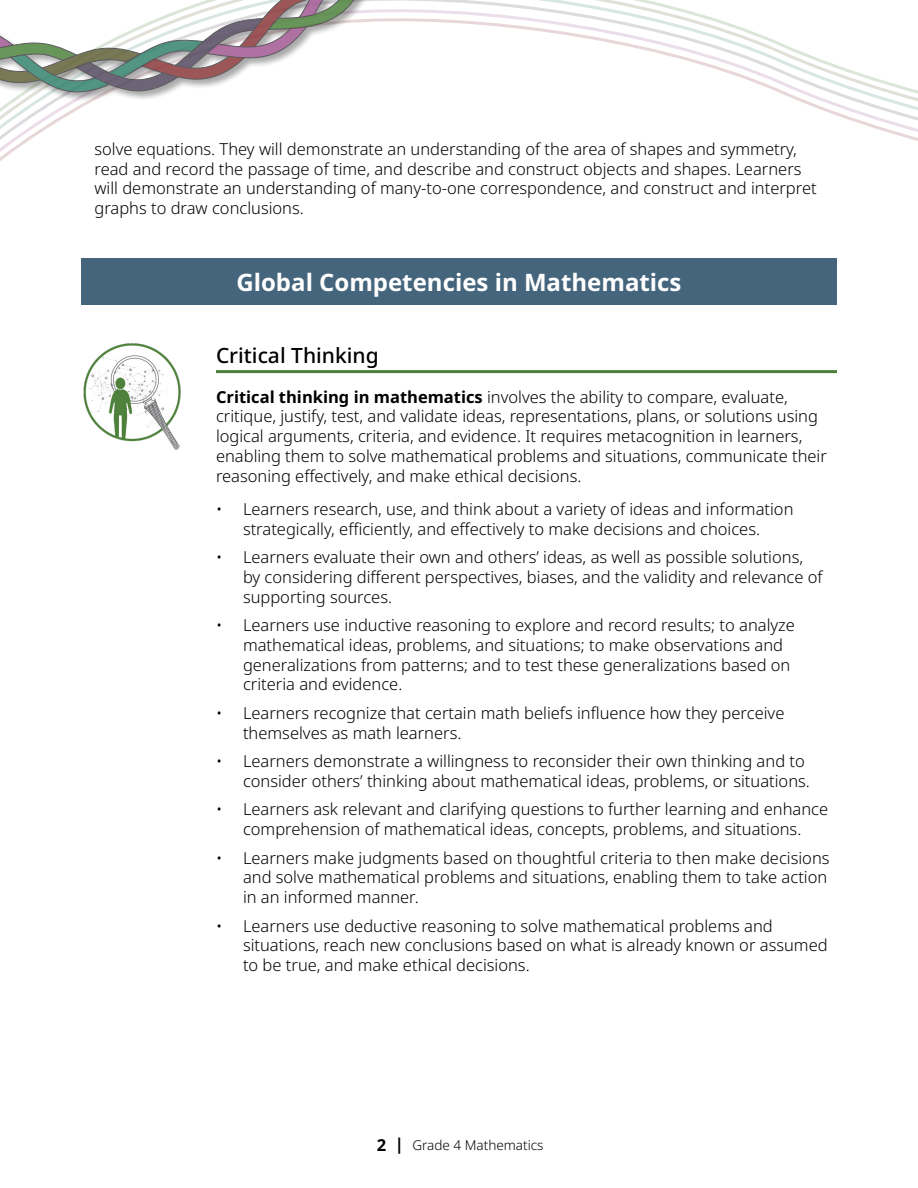
<style>
.page{position:relative;width:918px;height:1188px;background:#fff}
.page>*{position:absolute;margin:0;border:0;box-sizing:border-box;transform-origin:0 0}
.H2_White{font:700 24px "Noto Sans";color:#fff}
.H3_Competency_critical_thinking{font:500 21px "Noto Sans";color:#000}
.Paragraph_Comepetencies{font:300 16.5px/19.8px "Noto Sans";color:#000}
.Paragraph{font:300 16.5px/19.8px "Noto Sans";color:#000}
.t1{font:300 13.5px "Noto Sans";color:#000}
.s1{font-weight:700}
.s2{font-weight:700;font-size:16.5px}
</style>
<div class="page">
<svg style="left:0;top:0;width:918px;height:161px"></svg>
<div style="left:0;top:0;width:515px;height:102px;background:#000;opacity:.4"></div>
<svg style="left:0;top:0;width:407px;height:96px"></svg>
<div style="left:81px;top:258px;width:756px;height:46px;background:#45657d"></div>
<hr style="left:216px;top:370px;width:621px;height:3px;background:#4d823c">
<img style="left:83px;top:343px;width:98px;height:107px">
<p class="Paragraph" style="left:94px;top:139px;width:724px">solve equations. They will demonstrate an understanding of the area of shapes and symmetry, read and record the passage of time, and describe and construct objects and shapes. Learners will demonstrate an understanding of many-to-one correspondence, and construct and interpret graphs to draw conclusions.</p>
<h2 class="H2_White" style="left:236px;top:265px;width:447px">Global Competencies in Mathematics</h2>
<h3 class="H3_Competency_critical_thinking" style="left:216px;top:341px;width:164px">Critical Thinking</h3>
<p class="Paragraph_Comepetencies" style="left:216px;top:387px;width:612px"><span class="s1">Critical thinking in mathematics</span> involves the ability to compare, evaluate, critique, justify, test, and validate ideas, representations, plans, or solutions using logical arguments, criteria, and evidence. It requires metacognition in learners, enabling them to solve mathematical problems and situations, communicate their reasoning effectively, and make ethical decisions.</p>
<p class="Paragraph_Comepetencies" style="left:216px;top:499px;width:579px;text-align:center">• Learners research, use, and think about a variety of ideas and information strategically, efficiently, and effectively to make decisions and choices.</p>
<p class="Paragraph_Comepetencies" style="left:243px;top:548px;width:581px;text-indent:-27px">• Learners evaluate their own and others’ ideas, as well as possible solutions, by considering different perspectives, biases, and the validity and relevance of supporting sources.</p>
<p class="Paragraph_Comepetencies" style="left:243px;top:616px;width:554px;text-indent:-27px">• Learners use inductive reasoning to explore and record results; to analyze mathematical ideas, problems, and situations; to make observations and generalizations from patterns; and to test these generalizations based on criteria and evidence.</p>
<p class="Paragraph_Comepetencies" style="left:243px;top:703px;width:543px;text-indent:-27px">• Learners recognize that certain math beliefs influence how they perceive themselves as math learners.</p>
<p class="Paragraph_Comepetencies" style="left:243px;top:752px;width:568px;text-indent:-27px">• Learners demonstrate a willingness to reconsider their own thinking and to consider others’ thinking about mathematical ideas, problems, or situations.</p>
<p class="Paragraph_Comepetencies" style="left:216px;top:800px;width:614px;text-align:center">• Learners ask relevant and clarifying questions to further learning and enhance comprehension of mathematical ideas, concepts, problems, and situations.</p>
<p class="Paragraph_Comepetencies" style="left:243px;top:848px;width:588px;text-indent:-27px">• Learners make judgments based on thoughtful criteria to then make decisions and solve mathematical problems and situations, enabling them to take action in an informed manner.</p>
<p class="Paragraph_Comepetencies" style="left:243px;top:916px;width:586px;text-indent:-27px">• Learners use deductive reasoning to solve mathematical problems and situations, reach new conclusions based on what is already known or assumed to be true, and make ethical decisions.</p>
<p class="t1" style="left:377px;top:1135px;width:168px"><span class="s2">2 |</span> Grade 4 Mathematics</p>
</div>
